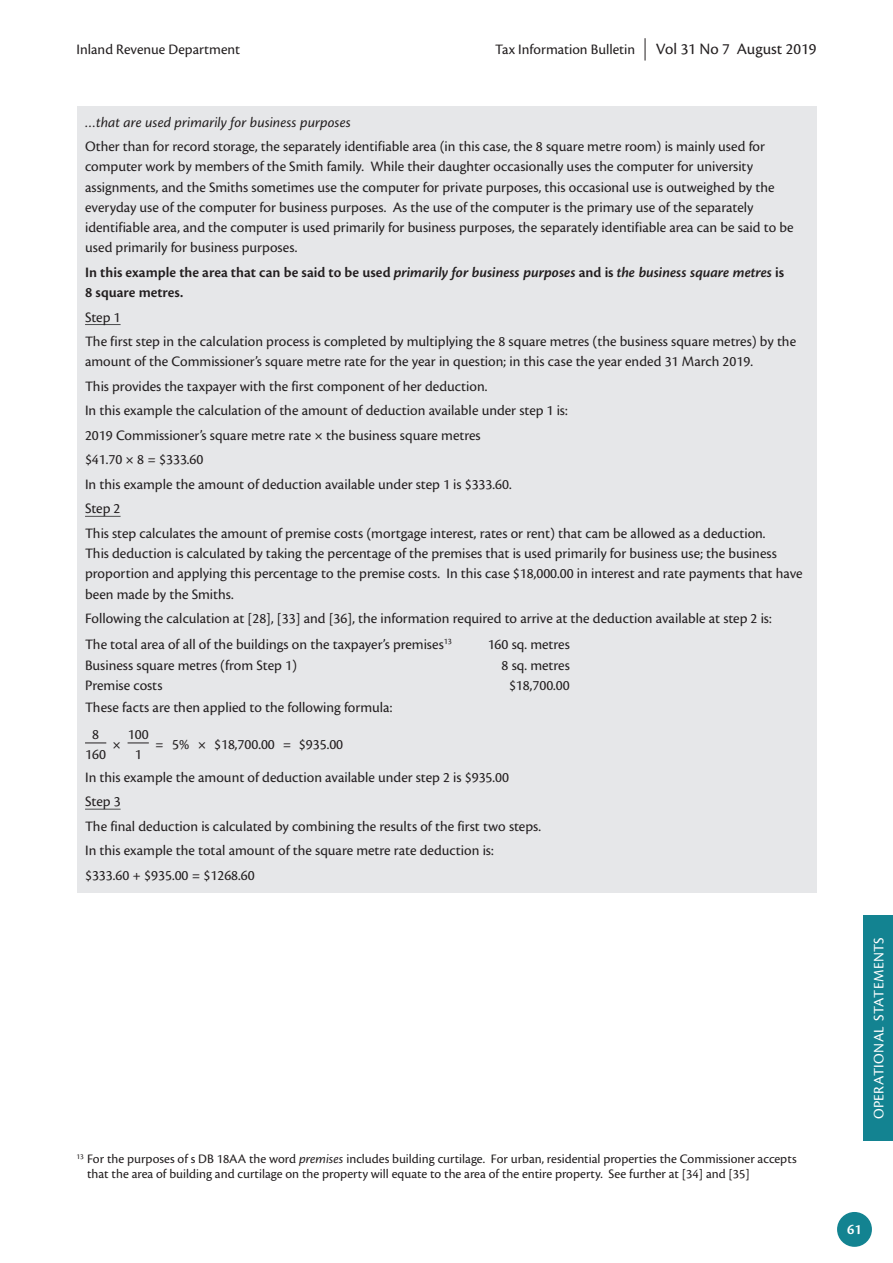
<style>
.page{position:relative;width:893px;height:1263px;background:#fff}
.page>*{position:absolute;margin:0;border:0;box-sizing:border-box;transform-origin:0 0}
.t1{font:16.5px "Cronos Pro";color:#231f20}
.t2{font:15px/24.5px "Cronos Pro";color:#231f20}
.t3{font:600 15px/20.2px "Cronos Pro";color:#231f20}
.t4{font:italic 15px "Cronos Pro";color:#231f20}
.t5{font:15px "Cronos Pro";letter-spacing:.025em;color:#fff}
.t6{font:600 15px "Cronos Pro";color:#fff}
.t7{font:13.5px/15px "Cronos Pro";color:#231f20}
.s1{font-style:italic}
</style>
<div class="page">
<div style="left:863px;top:915px;width:30px;height:226px;background:#138391"></div>
<div style="left:77px;top:106px;width:739px;height:786px;background:#e6e7e9"></div>
<hr style="left:85px;top:324px;width:36px;height:1px;background:#4b4c4d">
<hr style="left:85px;top:516px;width:36px;height:1px;background:#4b4c4d">
<hr style="left:85px;top:809px;width:36px;height:1px;background:#4b4c4d">
<svg style="left:85px;top:742px;width:21px;height:1px"></svg>
<svg style="left:128px;top:742px;width:21px;height:1px"></svg>
<svg style="left:645px;top:38px;width:1px;height:23px"></svg>
<div style="left:837px;top:1212px;width:35px;height:35px;background:#138391;border-radius:50%"></div>
<p class="t2" style="left:77px;top:37px;width:165px">Inland Revenue Department</p>
<p class="t2" style="left:495px;top:37px;width:141px">Tax Information Bulletin</p>
<p class="t1" style="left:656px;top:39px;width:162px">Vol 31 No 7 August 2019</p>
<p class="t4" style="left:85px;top:113px;width:267px">…that are used primarily for business purposes</p>
<p class="t2" style="left:85px;top:136px;width:710px;line-height:20.2px">Other than for record storage, the separately identifiable area (in this case, the 8 square metre room) is mainly used for computer work by members of the Smith family. While their daughter occasionally uses the computer for university assignments, and the Smiths sometimes use the computer for private purposes, this occasional use is outweighed by the everyday use of the computer for business purposes. As the use of the computer is the primary use of the separately identifiable area, and the computer is used primarily for business purposes, the separately identifiable area can be said to be used primarily for business purposes.</p>
<p class="t3" style="left:85px;top:262px;width:701px">In this example the area that can be said to be used <span class="s1">primarily for business purposes</span> and is <span class="s1">the business square metres</span> is<br>8 square metres.</p>
<p class="t2" style="left:85px;top:305px;width:713px">Step 1<br>The first step in the calculation process is completed by multiplying the 8 square metres (the business square metres) by the</p>
<p class="t2" style="left:85px;top:349px;width:682px">amount of the Commissioner’s square metre rate for the year in question; in this case the year ended 31 March 2019.<br>This provides the taxpayer with the first component of her deduction.<br>In this example the calculation of the amount of deduction available under step 1 is:<br>2019 Commissioner’s square metre rate × the business square metres<br>$41.70 × 8 = $333.60<br>In this example the amount of deduction available under step 1 is $333.60.<br>Step 2<br>This step calculates the amount of premise costs (mortgage interest, rates or rent) that cam be allowed as a deduction.</p>
<p class="t2" style="left:85px;top:543px;width:719px;line-height:20.2px">This deduction is calculated by taking the percentage of the premises that is used primarily for business use; the business proportion and applying this percentage to the premise costs. In this case $18,000.00 in interest and rate payments that have been made by the Smiths.</p>
<p class="t2" style="left:85px;top:605px;width:688px;line-height:26.2px">Following the calculation at [28], [33] and [36], the information required to arrive at the deduction available at step 2 is:<br>The total area of all of the buildings on the taxpayer’s premises<sup>13</sup></p>
<p class="t2" style="left:488px;top:632px;width:84px">160 sq. metres</p>
<p class="t2" style="left:85px;top:653px;width:213px">Business square metres (from Step 1)</p>
<p class="t2" style="left:502px;top:653px;width:70px">8 sq. metres</p>
<p class="t2" style="left:85px;top:673px;width:79px">Premise costs</p>
<p class="t2" style="left:509px;top:673px;width:62px">$18,700.00</p>
<p class="t2" style="left:92px;top:695px;width:302px;line-height:26.2px;text-indent:-7px">These facts are then applied to the following formula:<br>8</p>
<p class="t2" style="left:113px;top:732px;width:10px">×</p>
<p class="t2" style="left:128px;top:722px;width:22px">100</p>
<p class="t2" style="left:155px;top:732px;width:190px">= 5% × $18,700.00 = $935.00</p>
<p class="t2" style="left:85px;top:742px;width:22px">160</p>
<p class="t2" style="left:85px;top:743px;width:425px;line-height:22.8px;text-indent:50px">1<br>In this example the amount of deduction available under step 2 is $935.00</p>
<p class="t2" style="left:85px;top:789px;width:457px">Step 3<br>The final deduction is calculated by combining the results of the first two steps.<br>In this example the total amount of the square metre rate deduction is: $333.60 + $935.00 = $1268.60</p>
<p class="t7" style="left:87px;top:1152px;width:711px;text-indent:-11px"><sup>13</sup> For the purposes of s DB 18AA the word <span class="s1">premises</span> includes building curtilage. For urban, residential properties the Commissioner accepts that the area of building and curtilage on the property will equate to the area of the entire property. See further at [34] and [35]</p>
<p class="t5" style="left:870px;top:1119px;width:184px;rotate:-90deg">OPERATIONAL STATEMENTS</p>
<p class="t6" style="left:847px;top:1220px;width:16px">61</p>
</div>
